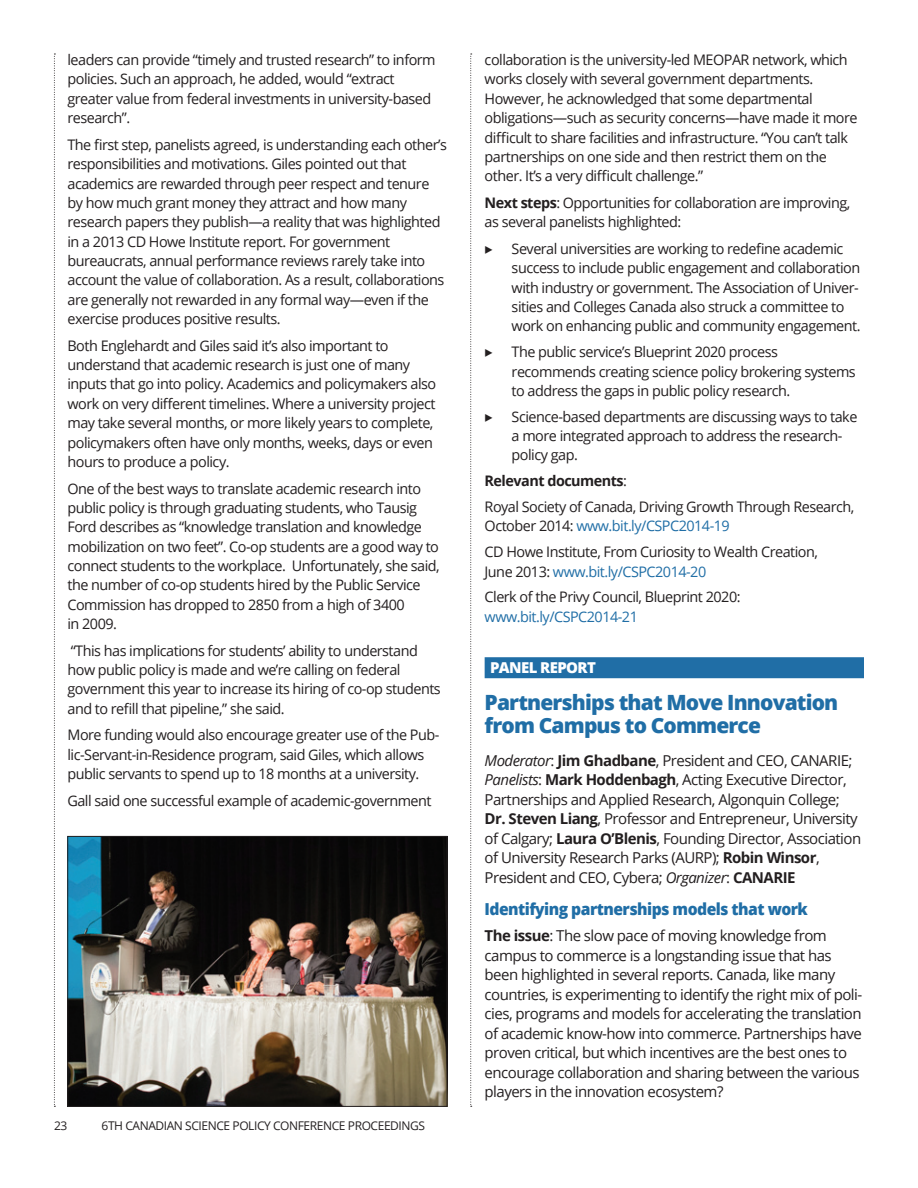
<style>
.page{position:relative;width:918px;height:1188px;background:#fff}
.page>*{position:absolute;margin:0;border:0;box-sizing:border-box;transform-origin:0 0}
.t1{font:800 21px/22.5px "Open Sans";letter-spacing:-.04em;color:#206ea6}
.t2{font:800 16.5px "Open Sans";letter-spacing:-.035em;color:#206ea6;scale:.95 1}
.t3{font:15px/19.5px "Open Sans";letter-spacing:-.035em;color:#231f20}
.t4{font:800 15px "Open Sans";letter-spacing:-.04em;color:#fff}
.t5{font:14.55px/19.4px "Open Sans";letter-spacing:-.035em;color:#231f20}
.t6{font:14.55px "Open Sans";letter-spacing:-.035em;color:#206ea6}
.t7{font:14.55px "Source Sans Pro";color:#231f20}
.t8{font:12px "Open Sans";letter-spacing:-.035em;color:#231f20}
.s1{font-weight:700}
.s2{color:#206ea6}
.s3{font-style:italic}
</style>
<div class="page">
<svg style="left:470px;top:54px;width:2px;height:1053px"></svg>
<svg style="left:54px;top:54px;width:1px;height:1053px"></svg>
<div style="left:485px;top:657px;width:379px;height:21px;background:#206ea6"></div>
<img style="left:70px;top:838px;width:375px;height:267px">
<div style="left:68px;top:836px;width:379px;height:271px;border:1px solid #231f20"></div>
<p class="t5" style="left:68px;top:50px;width:370px">leaders can provide “timely and trusted research” to inform policies. Such an approach, he added, would “extract greater value from federal investments in university-based research”.</p>
<p class="t5" style="left:68px;top:135px;width:381px">The first step, panelists agreed, is understanding each other’s responsibilities and motivations. Giles pointed out that academics are rewarded through peer respect and tenure by how much grant money they attract and how many research papers they publish—a reality that was highlighted in a 2013 CD H owe I nstitute report. For government bureaucrats, annual performance reviews rarely take into account the value of collaboration. As a result, collaborations are generally not rewarded in any formal way—even if the exercise produces positive results.</p>
<p class="t5" style="left:68px;top:335px;width:370px">Both Englehardt and Giles said it’s also important to understand that academic research is just one of many inputs that go into policy. Academics and policymakers also work on very different timelines. Where a university project may take several months, or more likely years to complete, policymakers often have only months, weeks, days or even hours to produce a policy.</p>
<p class="t5" style="left:68px;top:478px;width:374px">One of the best ways to translate academic research into public policy is through graduating students, who Tausig Ford describes as “knowledge translation and knowledge mobilization on two feet”. Co-op students are a good way to connect students to the workplace. Unfortunately, she said, the number of co-op students hired by the Public Service Commission has dropped to 2850 from a high of 3400<br>in 2009.</p>
<p class="t5" style="left:68px;top:640px;width:375px">“This has implications for students’ ability to understand how public policy is made and we’re calling on federal government this year to increase its hiring of co-op students and to refill that pipeline,” she said.</p>
<p class="t5" style="left:68px;top:725px;width:373px">More funding would also encourage greater use of the Pub&shy;lic-Servant-in-Residence program, said Giles, which allows public servants to spend up to 18 months at a university.</p>
<p class="t5" style="left:68px;top:791px;width:366px">Gall said one successful example of academic-government</p>
<p class="t8" style="left:54px;top:1117px;width:15px">23</p>
<p class="t8" style="left:102px;top:1117px;width:284px">6th Canadian Science Policy Conference PROCEEDIN</p>
<p class="t8" style="left:410px;top:1117px;width:16px">GS</p>
<p class="t5" style="left:485px;top:50px;width:374px">collaboration is the university-led MEO PAR network, which works closely with several government departments.<br>H owever, he acknowledged that some departmental obligations—such as security concerns—have made it more difficult to share facilities and infrastructure. “You can’t talk partnerships on one side and then restrict them on the other. It’s a very difficult challenge.”</p>
<p class="t5" style="left:485px;top:193px;width:367px"><span class="s1">Next steps</span>: Opportunities for collaboration are improving, as several panelists highlighted:</p>
<p class="t7" style="left:485px;top:240px;width:10px">▶</p>
<p class="t5" style="left:512px;top:239px;width:350px">Several universities are working to redefine academic success to include public engagement and collaboration with industry or government. The Association of Univer&shy;sities and Colleges Canada also struck a committee to work on enhancing public and community engagement.</p>
<p class="t7" style="left:485px;top:343px;width:10px">▶</p>
<p class="t5" style="left:512px;top:342px;width:346px">The public service’s Blueprint 2020 process recommends creating science policy brokering systems to address the gaps in public policy research.</p>
<p class="t7" style="left:485px;top:408px;width:10px">▶</p>
<p class="t5" style="left:512px;top:406px;width:347px">Science-based departments are discussing ways to take a more integrated approach to address the research&shy;policy gap.</p>
<p class="t5" style="left:485px;top:468px;width:371px;line-height:25.8px"><span class="s1">Relevant documents</span>:<br>Royal Society of Canada, D riving Growth Through Research,</p>
<p class="t5" style="left:485px;top:513px;width:335px;line-height:25.8px">October 2014: <span class="s2">www.bit.ly/CSPC2014-19<br></span>CD H owe I nstitute, From Curiosity to Wealth Creation,</p>
<p class="t5" style="left:485px;top:558px;width:257px;line-height:25.8px">June 2013: <span class="s2">www.bit.ly/CSPC2014-20<br></span>Clerk of the Privy Council, Blueprint 2020:</p>
<p class="t6" style="left:485px;top:607px;width:155px">www.bit.ly/CSPC2014-21</p>
<p class="t4" style="left:490px;top:656px;width:107px">PANEL REPORT</p>
<h1 class="t1" style="left:485px;top:690px;width:355px">Partnerships that Move Innovation from Campus to Commerce</h1>
<p class="t3" style="left:485px;top:750px;width:325px"><span class="s3">Moderator</span>: <span class="s1">Jim Ghadbane</span>, President and CEO, CANARIE</p>
<p class="t3" style="left:849px;top:750px;width:5px">;</p>
<p class="t3" style="left:485px;top:769px;width:378px"><span class="s3">Panelists</span>: <span class="s1">Mark Hoddenbagh</span>, Acting Executive D irector, Partnerships and Applied Research, Algonquin College; <span class="s1">Dr. Steven Liang</span>, Professor and E ntrepreneur, University of Calgary; <span class="s1">Laura O’Blenis</span>, Founding D irector, Association of University Research Parks (AURP); <span class="s1">Robin Winsor</span>, President and CEO, Cybera; <span class="s3">Organizer</span>: <span class="s1">CANARIE</span></p>
<p class="t2" style="left:485px;top:896px;width:342px">Identifying partnerships models that work</p>
<p class="t3" style="left:485px;top:925px;width:379px"><span class="s1">The issue</span>: The slow pace of moving knowledge from campus to commerce is a longstanding issue that has been highlighted in several reports. Canada, like many countries, is experimenting to identify the right mix of poli&shy;cies, programs and models for accelerating the translation of academic know-how into commerce. Partnerships have proven critical, but which incentives are the best ones to encourage collaboration and sharing between the various players in the innovation ecosystem?</p>
</div>
